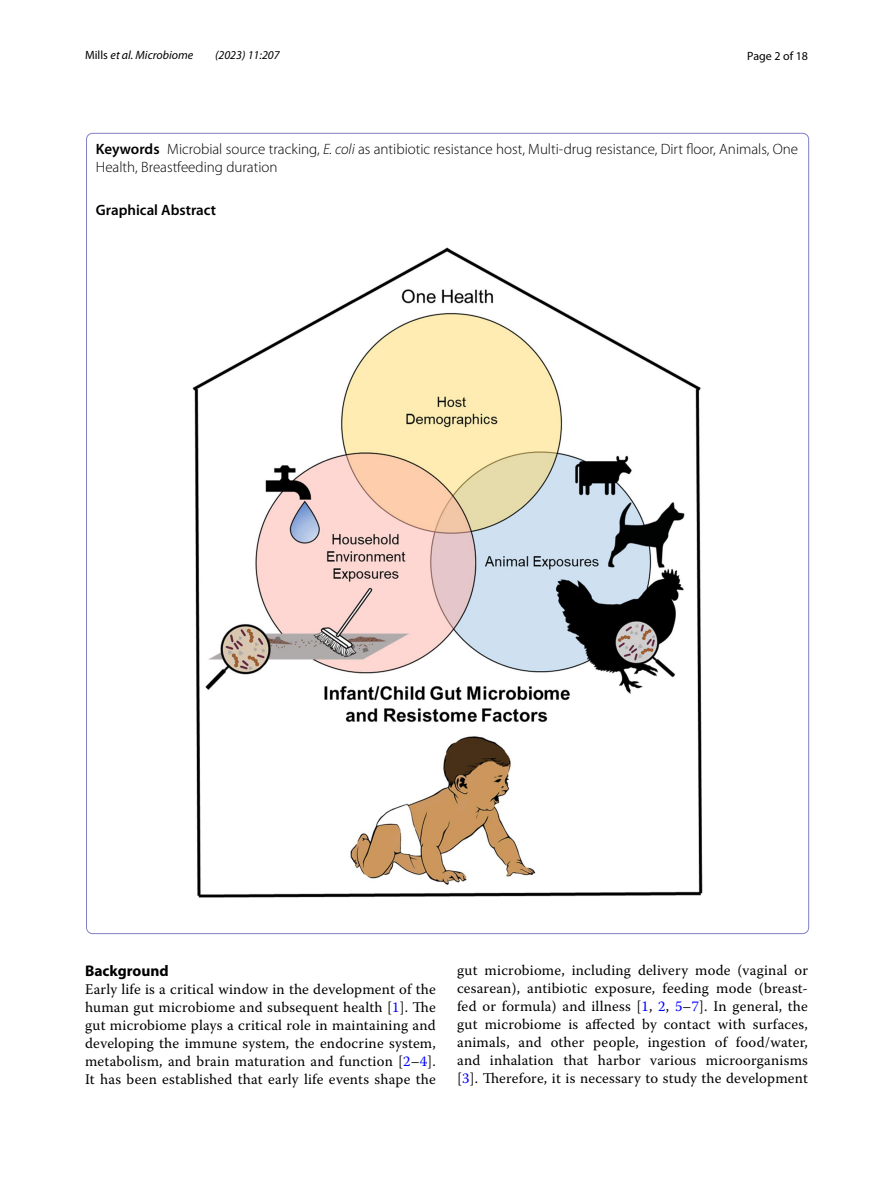
<style>
.page{position:relative;width:893px;height:1187px;background:#fff}
.page>*{position:absolute;margin:0;border:0;box-sizing:border-box;transform-origin:0 0}
.t1{font:700 15.45px "Myriad Pro";color:#000}
.t2{font:300 15px/18px "Myriad Pro";color:#000}
.t3{font:600 15px "Myriad Pro";color:#000}
.t4{font:14.7px/18px "Warnock Pro";letter-spacing:.015em;color:#000;text-align:justify}
.t5{font:italic 12px "Myriad Pro";color:#000}
.t6{font:12px "Myriad Pro";color:#000}
.s1{font-style:normal}
.s2{font-weight:600}
.s3{font-style:italic}
.s4{color:#00f}
</style>
<div class="page">
<img style="left:192px;top:248px;width:511px;height:649px">
<p class="t5" style="left:85px;top:48px;width:110px"><span class="s1">Mills</span> et al. Microbiome</p>
<p class="t5" style="left:215px;top:48px;width:66px">(2023) 11:207</p>
<p class="t6" style="left:747px;top:48px;width:62px">Page 2 of 18</p>
<p class="t2" style="left:96px;top:140px;width:704px"><span class="s2">Keywords</span> Microbial source tracking, <span class="s3">E. coli</span> as antibiotic resistance host, Multi-drug resistance, Dirt floor, Animals, One<br>Health, Breastfeeding duration</p>
<p class="t3" style="left:96px;top:201px;width:122px">Graphical Abstract</p>
<p class="t1" style="left:85px;top:960px;width:85px">Background</p>
<p class="t4" style="left:85px;top:979px;width:352px">Early life is a critical window in the development of the human gut microbiome and subsequent health [<span class="s4">1</span>]. The gut microbiome plays a critical role in maintaining and developing the immune system, the endocrine system, metabolism, and brain maturation and function [<span class="s4">2</span>–<span class="s4">4</span>].<br>It has been established that early life events shape the</p>
<p class="t4" style="left:457px;top:960px;width:352px">gut microbiome, including delivery mode (vaginal or cesarean), antibiotic exposure, feeding mode (breast&shy;fed or formula) and illness [<span class="s4">1</span>, <span class="s4">2</span>, <span class="s4">5</span>–<span class="s4">7</span>]. In general, the gut microbiome is affected by contact with surfaces, animals, and other people, ingestion of food/water, and inhalation that harbor various microorganisms [<span class="s4">3</span>]. Therefore, it is necessary to study the development</p>
</div>
